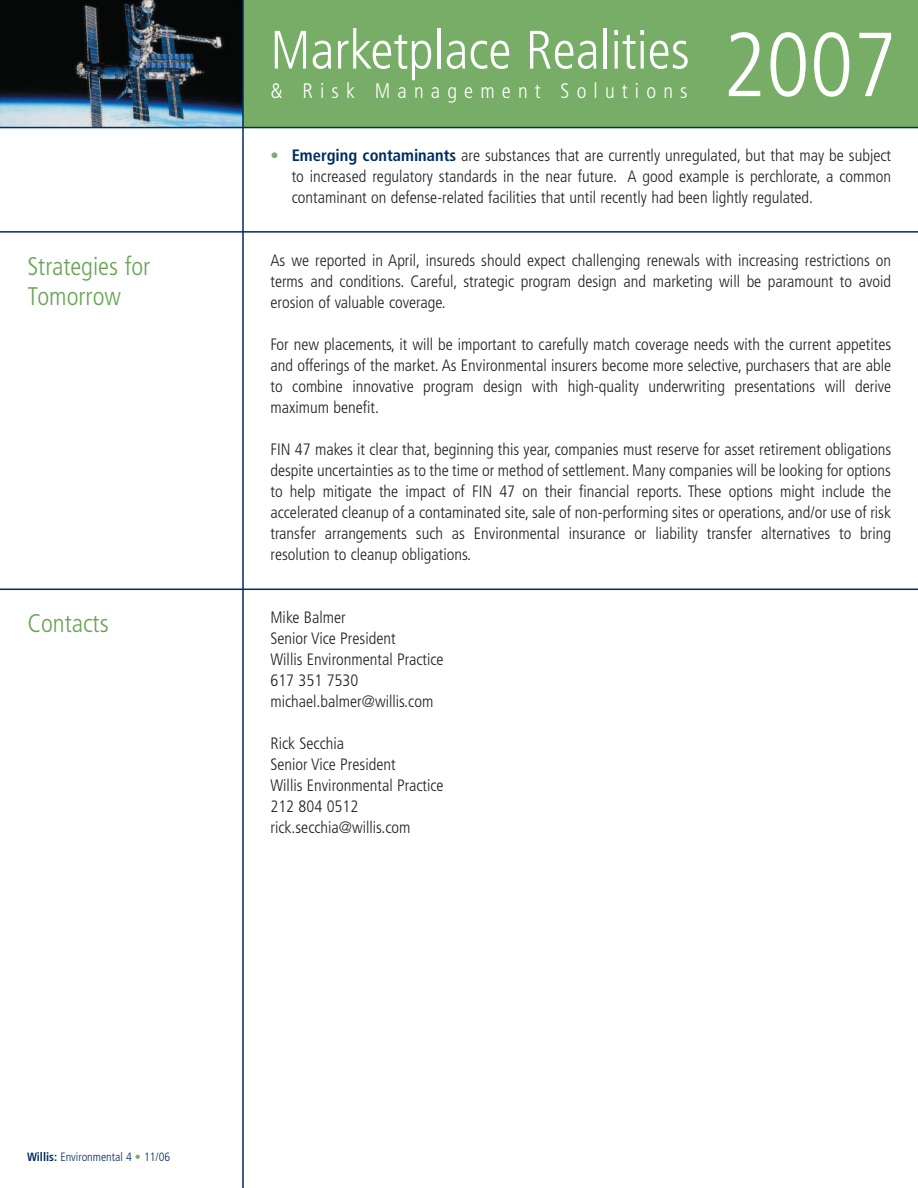
<style>
.page{position:relative;width:918px;height:1188px;background:#fff}
.page>*{position:absolute;margin:0;border:0;box-sizing:border-box;transform-origin:0 0}
.t1{font:300 condensed 90.75px "Frutiger";color:#fff}
.t2{font:300 condensed 54px "Frutiger";color:#fff}
.t3{font:300 condensed 25.5px/30.6px "Frutiger";color:#67a554}
.t4{font:300 condensed 21px "Frutiger";letter-spacing:.34em;color:#fff}
.t5{font:300 condensed 16.5px/21px "Frutiger";color:#231f20;text-align:justify}
.t6{font:300 condensed 12px "Frutiger";color:#002c62}
.s1{font-weight:700;color:#77ad67}
.s2{font-weight:700;color:#002c62}
.s3{font-weight:700}
.s4{color:#77ad67}
</style>
<div class="page">
<div style="left:0;top:0;width:918px;height:128px;background:#77ad67"></div>
<img style="left:0;top:0;width:242px;height:127px">
<hr style="left:0;top:127px;width:918px;height:1px;background:#002c62">
<hr style="left:242px;top:0;width:2px;height:1188px;background:#002c62">
<hr style="left:0;top:589px;width:918px;height:1px;background:#002c62">
<hr style="left:0;top:231px;width:918px;height:2px;background:#002c62">
<h3 class="t3" style="left:27px;top:253px;width:124px">Strategies for<br>Tomorrow</h3>
<h3 class="t3" style="left:27px;top:610px;width:83px">Contacts</h3>
<h2 class="t2" style="left:270px;top:28px;width:421px">Marketplace Realities</h2>
<p class="t4" style="left:270px;top:82px;width:419px">&amp; Risk Management Solutions</p>
<h1 class="t1" style="left:723px;top:28px;width:176px">2007</h1>
<p class="t5" style="left:292px;top:146px;width:601px;text-indent:-21px"><span class="s1">•</span> <span class="s2">Emerging contaminants</span> are substances that are currently unregulated, but that may be subject to increased regulatory standards in the near future. A good example is perchlorate, a common contaminant on defense-related facilities that until recently had been lightly regulated.</p>
<p class="t5" style="left:270px;top:251px;width:622px">As we reported in April, insureds should expect challenging renewals with increasing restrictions on terms and conditions. Careful, strategic program design and marketing will be paramount to avoid erosion of valuable coverage.</p>
<p class="t5" style="left:270px;top:335px;width:622px">For new placements, it will be important to carefully match coverage needs with the current appetites and offerings of the market. As Environmental insurers become more selective, purchasers that are able to combine innovative program design with high-quality underwriting presentations will derive maximum benefit.</p>
<p class="t5" style="left:270px;top:440px;width:622px">FIN 47 makes it clear that, beginning this year, companies must reserve for asset retirement obligations despite uncertainties as to the time or method of settlement. Many companies will be looking for options to help mitigate the impact of FIN 47 on their financial reports. These options might include the accelerated cleanup of a contaminated site, sale of non-performing sites or operations, and/or use of risk transfer arrangements such as Environmental insurance or liability transfer alternatives to bring resolution to cleanup obligations.</p>
<p class="t5" style="left:270px;top:608px;width:175px;text-align:left">Mike Balmer<br>Senior Vice President<br>Willis Environmental Practice<br>617 351 7530 michael.balmer@willis.com</p>
<p class="t5" style="left:270px;top:734px;width:175px;text-align:left">Rick Secchia<br>Senior Vice President<br>Willis Environmental Practice<br>212 804 0512 rick.secchia@willis.com</p>
<p class="t6" style="left:27px;top:1152px;width:145px"><span class="s3">Willis:</span> Environmental 4 <span class="s4">•</span> 11/06</p>
</div>
